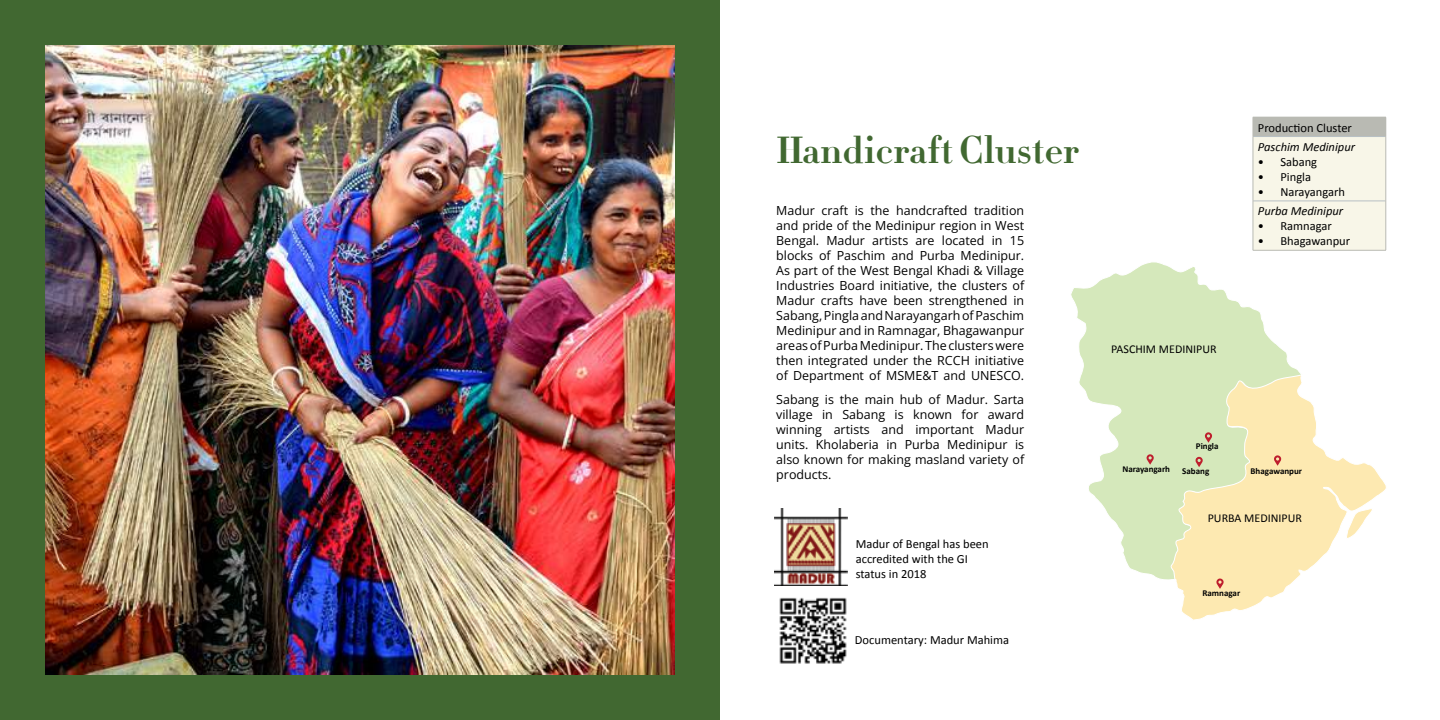
<style>
.page{position:relative;width:1440px;height:720px;background:#fff}
.page>*{position:absolute;margin:0;border:0;box-sizing:border-box;transform-origin:0 0}
.t1{font:37.5px "Didot HTF B06 Bold";color:#416831}
.t2{font:12.5px/15px "Open Sans";color:#000;text-align:justify}
.t3{font:12.5px/15px "Calibri";color:#000}
.t4{font:italic 12.5px "Calibri";color:#000}
.t5{font:12px "Calibri";color:#000}
.t6{font:700 9px "Calibri";color:#000}
</style>
<div class="page">
<svg style="left:1071px;top:262px;width:230px;height:318px"></svg>
<svg style="left:1170px;top:374px;width:216px;height:246px"></svg>
<svg style="left:1204px;top:432px;width:8px;height:11px"></svg>
<svg style="left:1146px;top:454px;width:8px;height:11px"></svg>
<svg style="left:1195px;top:456px;width:8px;height:11px"></svg>
<svg style="left:1273px;top:455px;width:8px;height:11px"></svg>
<svg style="left:1216px;top:578px;width:8px;height:11px"></svg>
<svg style="left:1253px;top:117px;width:134px;height:133px;background:#edecdf"></svg>
<hr style="left:1253px;top:137px;width:1px;height:64px;background:#b9bab3">
<hr style="left:1386px;top:137px;width:1px;height:64px;background:#b9bab3">
<hr style="left:1253px;top:201px;width:1px;height:49px;background:#b9bab3">
<hr style="left:1386px;top:201px;width:1px;height:49px;background:#b9bab3">
<hr style="left:1253px;top:250px;width:133px;height:1px;background:#b9bab3">
<div style="left:0;top:0;width:720px;height:720px;background:#416831"></div>
<img style="left:45px;top:45px;width:630px;height:630px">
<img style="left:774px;top:508px;width:74px;height:77px">
<img style="left:779px;top:597px;width:68px;height:67px">
<h1 class="t1" style="left:776px;top:128px;width:305px">Handicraft Cluster</h1>
<p class="t2" style="left:776px;top:204px;width:249px">Madur craft is the handcrafted tradition and pride of the Medinipur region in West Bengal. Madur artists are located in 15 blocks of Paschim and Purba Medinipur.<br>As part of the West Bengal Khadi &amp; Village Industries Board initiative, the clusters of Madur crafts have been strengthened in Sabang, Pingla and Narayangarh of Paschim Medinipur and in Ramnagar, Bhagawanpur areas of Purba Medinipur. The clusters were then integrated under the RCCH initiative of Department of MSME&amp;T and UNESCO.</p>
<p class="t2" style="left:776px;top:393px;width:249px">Sabang is the main hub of Madur. Sarta village in Sabang is known for award winning artists and important Madur units. Kholaberia in Purba Medinipur is also known for making masland variety of products.</p>
<p class="t3" style="left:856px;top:536px;width:134px">Madur of Bengal has been accredited with the GI status in 2018</p>
<p class="t3" style="left:855px;top:633px;width:156px">Documentary: Madur Mahima</p>
<p class="t3" style="left:1258px;top:120px;width:96px">Produc琀椀on Cluster</p>
<p class="t4" style="left:1258px;top:142px;width:99px">Paschim Medinipur</p>
<p class="t3" style="left:1258px;top:154px;width:61px">• Sabang</p>
<p class="t3" style="left:1258px;top:169px;width:55px">• Pingla</p>
<p class="t3" style="left:1258px;top:184px;width:89px">• Narayangarh</p>
<p class="t4" style="left:1258px;top:207px;width:87px">Purba Medinipur</p>
<p class="t3" style="left:1258px;top:218px;width:75px">• Ramnagar</p>
<p class="t3" style="left:1258px;top:233px;width:94px">• Bhagawanpur</p>
<p class="t5" style="left:1111px;top:342px;width:107px">PASCHIM MEDINIPUR</p>
<p class="t6" style="left:1196px;top:443px;width:24px">Pingla</p>
<p class="t6" style="left:1122px;top:466px;width:49px">Narayangarh</p>
<p class="t6" style="left:1182px;top:468px;width:29px">Sabang</p>
<p class="t6" style="left:1251px;top:468px;width:53px">Bhagawanpur</p>
<p class="t5" style="left:1208px;top:511px;width:96px">PURBA MEDINIPUR</p>
<p class="t6" style="left:1202px;top:590px;width:39px">Ramnagar</p>
</div>
